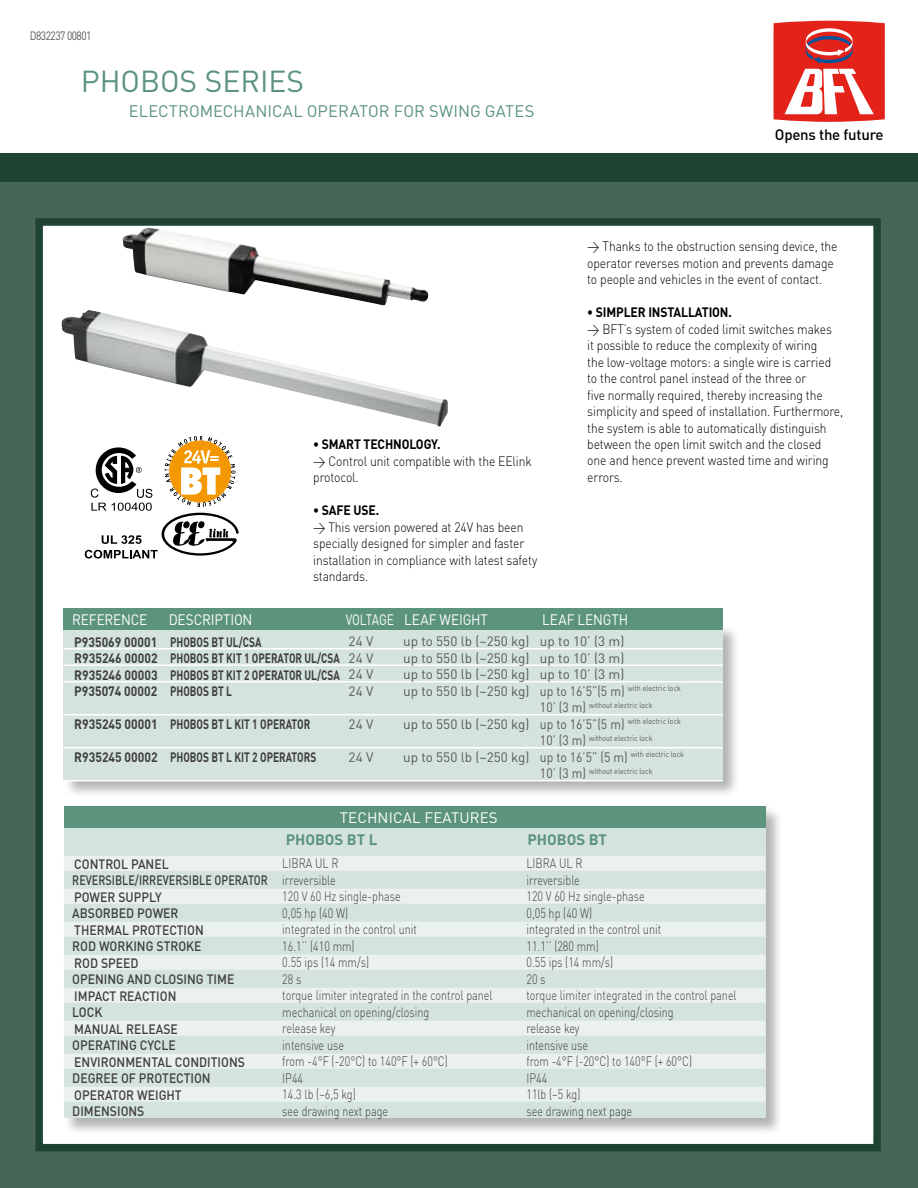
<style>
.page{position:relative;width:918px;height:1188px;background:#fff}
.page>*{position:absolute;margin:0;border:0;box-sizing:border-box;transform-origin:0 0}
.t1{font:30px "DIN";color:#5b937c}
.t2{font:16.5px "DIN";color:#5b937c}
.t3{font:15px "DIN";color:#fff;scale:.9 1}
.t4{font:700 15px "DIN";color:#5b937c}
.t5{font:15px "DIN";color:#fff}
.t6{font:15px "DIN";color:#fff;scale:.8 1}
.t7{font:500 15px "DIN";letter-spacing:-.015em;color:#000}
.t8{font:300 13.5px/16.5px "DIN";letter-spacing:-.01em;color:#000;scale:.9 1}
.t9{font:300 13.5px/16.5px "DIN";color:#3e3e40;scale:.8 1}
.t10{font:500 13.5px/16.5px "DIN";color:#3e3e40;scale:.9 1}
.t11{font:13.5px/16.5px "DIN";color:#58585a;text-align:justify}
.t12{font:700 13.5px/16.5px "DIN";color:#3e3e40;scale:.75 1}
.t13{font:700 13.5px/16.5px "DIN";color:#3e3e40;text-align:justify;scale:.9 1}
.t14{font:700 13.5px "DIN";letter-spacing:-.01em;color:#000;scale:.9 1}
.t15{font:12px "DIN";letter-spacing:-.05em;color:#58585a;scale:.85 1}
.t16{font:7.8px/16.5px "DIN";color:#58585a;scale:.9 1}
.s1{font-size:13.5px}
</style>
<div class="page">
<div style="left:0;top:176px;width:918px;height:1012px;background:#486655"></div>
<div style="left:35px;top:218px;width:846px;height:933px;background:#fff;border:8px solid #204433"></div>
<div style="left:0;top:153px;width:918px;height:28px;background:#204433"></div>
<div style="left:63px;top:805px;width:726px;height:337px;background:#000;opacity:.3"></div>
<div style="left:64px;top:806px;width:701px;height:312px;background:#d5e3de"></div>
<div style="left:64px;top:856px;width:701px;height:15px;background:#eaf1ee"></div>
<div style="left:64px;top:889px;width:701px;height:15px;background:#eaf1ee"></div>
<div style="left:64px;top:922px;width:701px;height:15px;background:#eaf1ee"></div>
<div style="left:64px;top:955px;width:701px;height:15px;background:#eaf1ee"></div>
<div style="left:64px;top:988px;width:701px;height:15px;background:#eaf1ee"></div>
<div style="left:64px;top:1021px;width:701px;height:15px;background:#eaf1ee"></div>
<div style="left:64px;top:1054px;width:701px;height:15px;background:#eaf1ee"></div>
<div style="left:64px;top:1087px;width:701px;height:15px;background:#eaf1ee"></div>
<div style="left:64px;top:806px;width:701px;height:22px;background:#5b937c"></div>
<div style="left:63px;top:624px;width:684px;height:180px;background:#000;opacity:.3"></div>
<div style="left:64px;top:625px;width:659px;height:155px;background:#d5e3de"></div>
<hr style="left:64px;top:648px;width:659px;height:1px;background:#fff">
<hr style="left:64px;top:664px;width:659px;height:2px;background:#fff">
<hr style="left:64px;top:681px;width:659px;height:1px;background:#fff">
<hr style="left:64px;top:714px;width:659px;height:1px;background:#fff">
<hr style="left:64px;top:747px;width:659px;height:1px;background:#fff">
<hr style="left:64px;top:780px;width:659px;height:1px;background:#fff">
<div style="left:64px;top:608px;width:659px;height:21px;background:#5b937c"></div>
<img style="left:123px;top:227px;width:306px;height:78px">
<img style="left:61px;top:310px;width:387px;height:117px">
<svg style="left:85px;top:436px;width:154px;height:123px"></svg>
<svg style="left:774px;top:21px;width:111px;height:101px"></svg>
<p class="t15" style="left:30px;top:28px;width:74px">D832237 00801</p>
<h1 class="t1" style="left:81px;top:63px;width:225px">PHOBOS SERIES</h1>
<p class="t2" style="left:129px;top:100px;width:21px">Electro</p>
<p class="t2" style="left:200px;top:100px;width:25px">mechanical</p>
<p class="t2" style="left:307px;top:100px;width:12px">operator</p>
<p class="t2" style="left:394px;top:100px;width:11px">for</p>
<p class="t2" style="left:429px;top:100px;width:11px">swing</p>
<p class="t2" style="left:485px;top:100px;width:11px">gates</p>
<p class="t14" style="left:313px;top:436px;width:143px">• SMART TECHNOLOGY.</p>
<p class="t8" style="left:313px;top:453px;width:244px">&gt; Control unit compatible with the EElink protocol.</p>
<p class="t14" style="left:313px;top:502px;width:75px">• SAFE USE.</p>
<p class="t8" style="left:313px;top:519px;width:250px">&gt; This version powered at 24V has been specially designed for simpler and faster installation in compliance with latest safety standards.</p>
<p class="t7" style="left:775px;top:125px;width:110px">OPENS THE FUTURE</p>
<p class="t8" style="left:587px;top:238px;width:280px">&gt; Thanks to the obstruction sensing device, the operator reverses motion and prevents damage to people and vehicles in the event of contact.</p>
<p class="t14" style="left:587px;top:303px;width:162px">• SIMPLER INSTALLATION.</p>
<p class="t8" style="left:587px;top:320px;width:286px">&gt; BFT’s system of coded limit switches makes<br>it possible to reduce the complexity of wiring<br>the low-voltage motors: a single wire is carried to the control panel instead of the three or<br>five normally required, thereby increasing the simplicity and speed of installation. Furthermore, the system is able to automatically distinguish between the open limit switch and the closed one and hence prevent wasted time and wiring errors.</p>
<p class="t3" style="left:72px;top:610px;width:85px">REFERENCE</p>
<p class="t3" style="left:169px;top:610px;width:94px">DESCRIPTION</p>
<p class="t6" style="left:346px;top:610px;width:179px">VOLTAGE LEAF WEIGHT</p>
<p class="t3" style="left:542px;top:610px;width:97px">LEAF LENGTH</p>
<p class="t13" style="left:74px;top:633px;width:94px">P935069 00001<br>R935246 00002<br>R935246 00003<br>P935074 00002</p>
<p class="t13" style="left:74px;top:715px;width:94px">R935245 00001</p>
<p class="t13" style="left:74px;top:748px;width:94px">R935245 00002</p>
<p class="t12" style="left:170px;top:633px;width:228px">PHOBOS BT UL/CSA<br>PHOBOS BT KIT 1 OPERATOR UL/CSA<br>PHOBOS BT KIT 2 OPERATOR UL/CSA<br>PHOBOS BT L</p>
<p class="t12" style="left:170px;top:715px;width:189px">PHOBOS BT L KIT 1 OPERATOR</p>
<p class="t12" style="left:170px;top:748px;width:197px">PHOBOS BT L KIT 2 OPERATORS</p>
<p class="t11" style="left:349px;top:633px;width:26px">24 V 24 V 24 V 24 V</p>
<p class="t11" style="left:349px;top:716px;width:26px">24 V</p>
<p class="t11" style="left:349px;top:749px;width:26px">24 V</p>
<p class="t11" style="left:403px;top:633px;width:128px">up to 550 lb (~250 kg) up to 550 lb (~250 kg) up to 550 lb (~250 kg) up to 550 lb (~250 kg)</p>
<p class="t11" style="left:403px;top:716px;width:128px">up to 550 lb (~250 kg)</p>
<p class="t11" style="left:403px;top:749px;width:128px">up to 550 lb (~250 kg)</p>
<p class="t11" style="left:540px;top:633px;width:86px">up to 10’ (3 m) up to 10’ (3 m) up to 10’ (3 m)</p>
<p class="t16" style="left:540px;top:680px;width:161px"><span class="s1">up to 16’5”(5 m)</span> with electric lock<br><span class="s1">10’ (3 m)</span> without electric lock<br><span class="s1">up to 16’5”(5 m)</span> with electric lock<br><span class="s1">10’ (3 m)</span> without electric lock<br><span class="s1">up to 16’5” (5 m)</span> with electric lock<br><span class="s1">10’ (3 m)</span> without electric lock</p>
<p class="t5" style="left:340px;top:808px;width:159px">TECHNICAL FEATURES</p>
<p class="t4" style="left:286px;top:830px;width:93px">PHOBOS BT L</p>
<p class="t4" style="left:527px;top:830px;width:81px">PHOBOS BT</p>
<p class="t10" style="left:72px;top:855px;width:219px">CONTROL PANEL<br>REVERSIBLE/IRREVERSIBLE OPERATOR<br>POWER SUPPLY<br>ABSORBED POWER<br>THERMAL PROTECTION<br>ROD WORKING STROKE<br>ROD SPEED<br>OPENING AND CLOSING TIME<br>I MPACT REACTION<br>LOCK<br>MANUAL RELEASE<br>OPERATING CYCLE<br>ENVIRONMENTAL CONDITIONS<br>DEGREE OF PROTECTION<br>OPERATOR WEIGHT<br>DIMENSIONS</p>
<p class="t9" style="left:282px;top:855px;width:264px">LIBRA UL R<br>irreversible<br>120 V 60 Hz single-phase<br>0,05 hp (40 W)<br>integrated in the control unit<br>16.1’’ (410 mm)<br>0.55 ips (14 mm/s)<br>28 s<br>torque limiter integrated in the control panel mechanical on opening/closing<br>release key<br>intensive use<br>from -4°F (-20°C) to 140°F (+ 60°C)<br>IP44<br>14.3 lb (~6,5 kg)<br>see drawing next page</p>
<p class="t9" style="left:526px;top:855px;width:264px">LIBRA UL R<br>irreversible<br>120 V 60 Hz single-phase<br>0,05 hp (40 W)<br>integrated in the control unit<br>11.1’’ (280 mm)<br>0.55 ips (14 mm/s)<br>20 s<br>torque limiter integrated in the control panel mechanical on opening/closing<br>release key<br>intensive use<br>from -4°F (-20°C) to 140°F (+ 60°C)<br>IP44<br>11lb (~5 kg)<br>see drawing next page</p>
</div>
